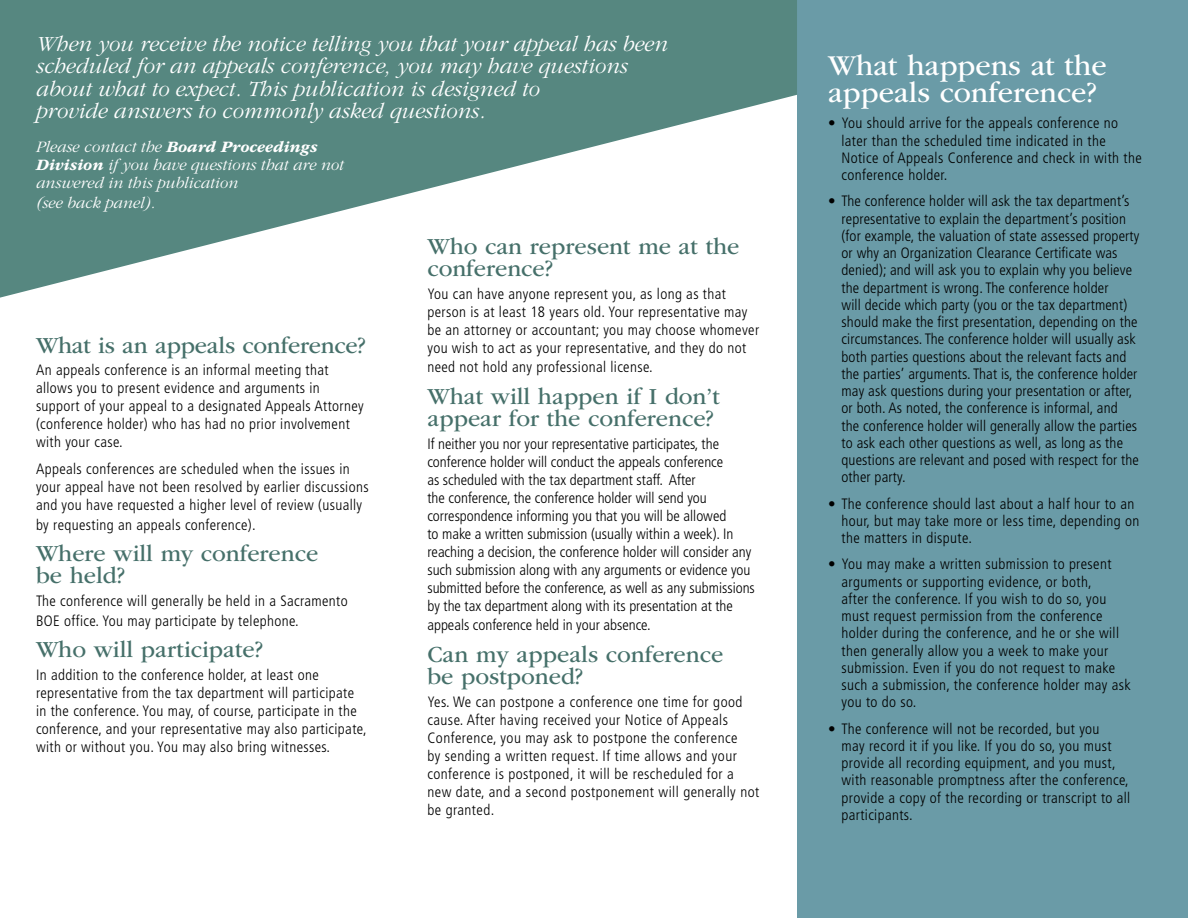
<style>
.page{position:relative;width:1188px;height:918px;background:#fff}
.page>*{position:absolute;margin:0;border:0;box-sizing:border-box;transform-origin:0 0}
.t1{font:30px/27px "ITC Garamond Std";color:#fff}
.t2{font:24px/22.5px "ITC Garamond Std";color:#46706a}
.t3{font:italic 300 22.5px/22.5px "ITC Garamond Std";color:#fff}
.t4{font:italic 300 16.5px/18px "ITC Garamond Std";color:#fff}
.t5{font:300 condensed 15px/17.2px "Frutiger LT Std";letter-spacing:.025em;color:#000}
.t6{font:300 condensed 15px/18px "Frutiger LT Std";color:#000}
.s1{font-weight:700}
</style>
<div class="page">
<div style="left:797px;top:0;width:391px;height:918px;background:#6a9ba7"></div>
<svg style="left:0;top:0;width:797px;height:298px;fill:#568780"></svg>
<h3 class="t3" style="left:36px;top:33px;width:634px">When you receive the notice telling you that your appeal has been scheduled for an appeals conference, you may have questions about what to expect. This publication is designed to<br>provide answers to commonly asked questions.</h3>
<p class="t4" style="left:36px;top:138px;width:309px">Please contact the <span class="s1">Board Proceedings<br>Division</span> if you have questions that are not answered in this publication</p>
<p class="t4" style="left:36px;top:194px;width:121px">(see back panel).</p>
<h2 class="t2" style="left:36px;top:334px;width:331px">What is an appeals conference?</h2>
<p class="t5" style="left:36px;top:361px;width:329px;line-height:18px">An appeals conference is an informal meeting that allows you to present evidence and arguments in support of your appeal to a designated Appeals Attorney (conference holder) who has had no prior involvement with your case.</p>
<p class="t5" style="left:36px;top:460px;width:334px;line-height:18px">Appeals conferences are scheduled when the issues in your appeal have not been resolved by earlier discussions and you have requested a higher level of review (usually</p>
<p class="t5" style="left:36px;top:516px;width:221px">by requesting an appeals conference).</p>
<h2 class="t2" style="left:36px;top:542px;width:284px">Where will my conference be held?</h2>
<p class="t5" style="left:36px;top:591px;width:313px;line-height:19.5px">The conference will generally be held in a Sacramento<br>BOE office. You may participate by telephone.</p>
<h2 class="t2" style="left:36px;top:638px;width:229px">Who will participate?</h2>
<p class="t5" style="left:36px;top:666px;width:332px;line-height:18px">In addition to the conference holder, at least one representative from the tax department will participate in the conference. You may, of course, participate in the conference, and your representative may also participate, with or without you. You may also bring witnesses.</p>
<h2 class="t2" style="left:427px;top:235px;width:313px">Who can represent me at the conference?</h2>
<p class="t5" style="left:427px;top:285px;width:333px;line-height:18px">You can have anyone represent you, as long as that person is at least 18 years old. Your representative may be an attorney or accountant; you may choose whomever you wish to act as your representative, and they do not</p>
<p class="t5" style="left:427px;top:358px;width:227px">need not hold any professional license.</p>
<h2 class="t2" style="left:427px;top:385px;width:294px">What will happen if I don’t appear for the conference?</h2>
<p class="t6" style="left:427px;top:435px;width:329px">If neither you nor your representative participates, the conference holder will conduct the appeals conference<br>as scheduled with the tax department staff. After<br>the conference, the conference holder will send you correspondence informing you that you will be allowed<br>to make a written submission (usually within a week). In reaching a decision, the conference holder will consider any such submission along with any arguments or evidence you submitted before the conference, as well as any submissions by the tax department along with its presentation at the</p>
<p class="t6" style="left:427px;top:616px;width:225px">appeals conference held in your absence.</p>
<h2 class="t2" style="left:427px;top:643px;width:297px">Can my appeals conference be postponed?</h2>
<p class="t5" style="left:427px;top:693px;width:333px;line-height:18px">Yes. We can postpone a conference one time for good cause. After having received your Notice of Appeals Conference, you may ask to postpone the conference<br>by sending a written request. If time allows and your conference is postponed, it will be rescheduled for a new date, and a second postponement will generally not be granted.</p>
<h1 class="t1" style="left:828px;top:52px;width:280px">What happens at the appeals conference?</h1>
<p class="t5" style="left:842px;top:115px;width:302px;text-indent:-14px">• You should arrive for the appeals conference no later than the scheduled time indicated in the Notice of Appeals Conference and check in with the conference holder.</p>
<p class="t5" style="left:842px;top:193px;width:299px;text-indent:-14px">• The conference holder will ask the tax department’s representative to explain the department’s position (for example, the valuation of state assessed property or why an Organization Clearance Certificate was denied); and will ask you to explain why you believe the department is wrong. The conference holder<br>will decide which party (you or the tax department) should make the first presentation, depending on the circumstances. The conference holder will usually ask both parties questions about the relevant facts and the parties’ arguments. That is, the conference holder may ask questions during your presentation or after, or both. As noted, the conference is informal, and<br>the conference holder will generally allow the parties to ask each other questions as well, as long as the questions are relevant and posed with respect for the other party.</p>
<p class="t5" style="left:842px;top:495px;width:299px;text-indent:-14px">• The conference should last about a half hour to an hour, but may take more or less time, depending on the matters in dispute.</p>
<p class="t5" style="left:842px;top:556px;width:291px;text-indent:-14px">• You may make a written submission to present arguments or supporting evidence, or both,<br>after the conference. If you wish to do so, you must request permission from the conference holder during the conference, and he or she will then generally allow you a week to make your submission. Even if you do not request to make such a submission, the conference holder may ask you to do so.</p>
<p class="t5" style="left:842px;top:720px;width:290px;text-indent:-14px">• The conference will not be recorded, but you<br>may record it if you like. If you do so, you must provide all recording equipment, and you must, with reasonable promptness after the conference, provide a copy of the recording or transcript to all participants.</p>
</div>
